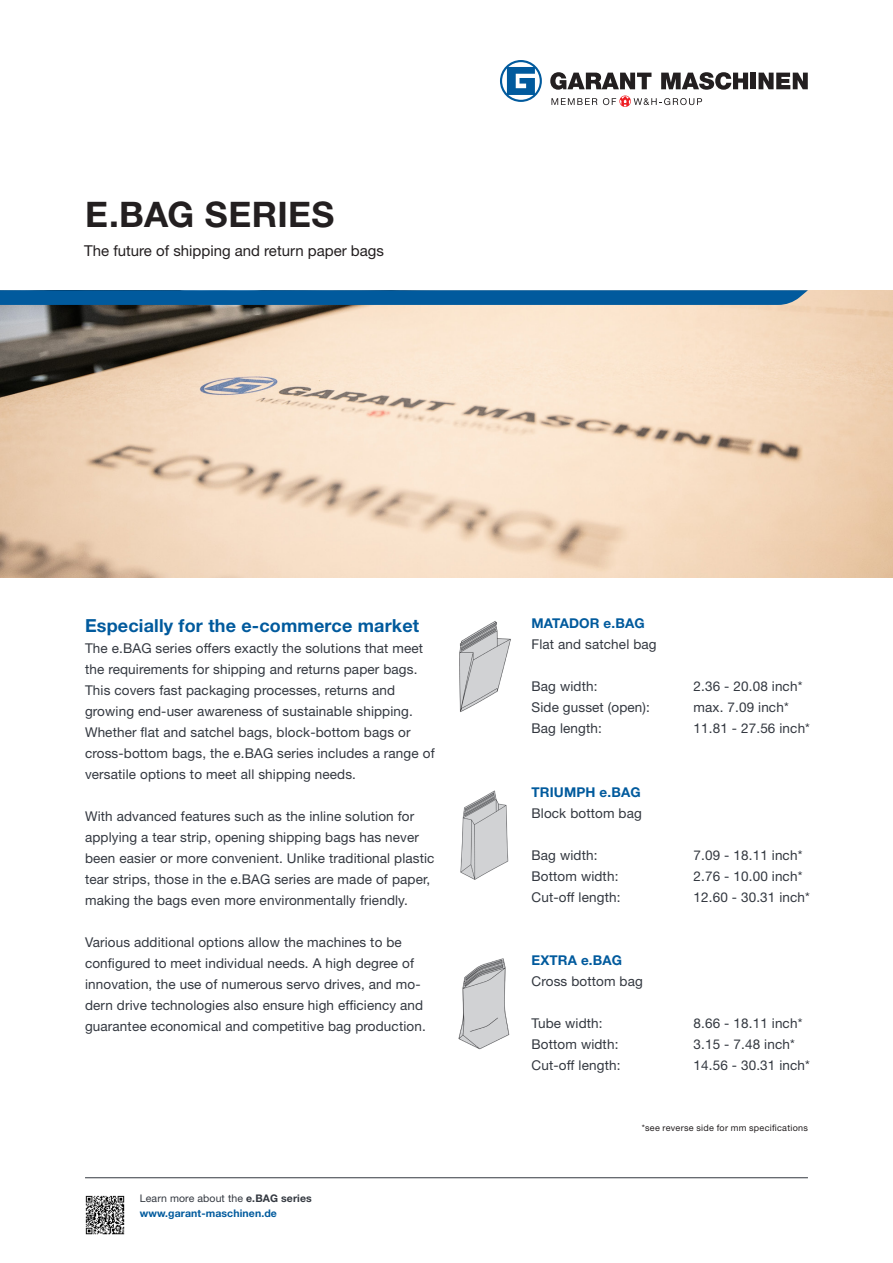
<style>
.page{position:relative;width:893px;height:1263px;background:#fff}
.page>*{position:absolute;margin:0;border:0;box-sizing:border-box;transform-origin:0 0}
.t1{font:700 35.25px "Helvetica Neue LT Std";letter-spacing:.01em;color:#231f20}
.t2{font:700 18px "Helvetica Neue LT Std";letter-spacing:.01em;color:#015a9d}
.t3{font:15px "Helvetica Neue LT Std";color:#231f20}
.t4{font:13.5px/21px "Helvetica Neue LT Std";letter-spacing:.01em;color:#333840}
.t5{font:700 13.5px "Helvetica Neue LT Std";letter-spacing:.01em;color:#015a9d}
.t6{font:10.5px "Helvetica Neue LT Std";letter-spacing:.01em;color:#333840}
.t7{font:700 10.5px "Helvetica Neue LT Std";letter-spacing:.01em;color:#015a9d}
.TH_Bildunterschrift_Adresse{font:9px "Helvetica Neue LT Std";letter-spacing:.035em;color:#231f20}
.s1{font-weight:700}
</style>
<div class="page">
<img style="left:0;top:290px;width:893px;height:288px">
<hr style="left:85px;top:1177px;width:723px;height:1px;background:#333840">
<svg style="left:0;top:290px;width:808px;height:15px;background:#075c9d"></svg>
<svg style="left:551px;top:98px;width:46px;height:7px"></svg>
<svg style="left:603px;top:96px;width:99px;height:11px"></svg>
<svg style="left:500px;top:60px;width:42px;height:42px"></svg>
<svg style="left:550px;top:72px;width:101px;height:18px"></svg>
<svg style="left:661px;top:72px;width:87px;height:18px"></svg>
<div style="left:751px;top:73px;width:5px;height:16px;background:#231f20"></div>
<svg style="left:758px;top:73px;width:50px;height:16px"></svg>
<img style="left:85px;top:1195px;width:40px;height:40px">
<img style="left:459px;top:621px;width:52px;height:91px">
<img style="left:460px;top:790px;width:49px;height:90px">
<img style="left:458px;top:958px;width:52px;height:92px">
<p class="t1" style="left:85px;top:193px;width:251px">E.BAG SERIES</p>
<p class="t3" style="left:84px;top:241px;width:301px">The future of shipping and return paper bags</p>
<p class="t2" style="left:85px;top:614px;width:336px">Especially for the e-commerce market</p>
<p class="t4" style="left:85px;top:637px;width:351px">The e.BAG series offers exactly the solutions that meet the requirements for shipping and returns paper bags.<br>This covers fast packaging processes, returns and growing end-user awareness of sustainable shipping.<br>Whether flat and satchel bags, block-bottom bags or cross-bottom bags, the e.BAG series includes a range of versatile options to meet all shipping needs.</p>
<p class="t4" style="left:85px;top:805px;width:351px">With advanced features such as the inline solution for applying a tear strip, opening shipping bags has never been easier or more convenient. Unlike traditional plastic tear strips, those in the e.BAG series are made of paper, making the bags even more environmentally friendly.</p>
<p class="t4" style="left:85px;top:931px;width:342px">Various additional options allow the machines to be configured to meet individual needs. A high degree of innovation, the use of numerous servo drives, and mo&shy;dern drive technologies also ensure high efficiency and guarantee economical and competitive bag production.</p>
<p class="t6" style="left:140px;top:1191px;width:173px">Learn more about the <span class="s1">e.BAG series</span></p>
<p class="t7" style="left:140px;top:1206px;width:139px">www.garant-maschinen.de</p>
<p class="t5" style="left:531px;top:615px;width:115px">MATADOR e.BAG</p>
<p class="t4" style="left:531px;top:634px;width:127px">Flat and satchel bag</p>
<p class="t4" style="left:531px;top:676px;width:67px">Bag width:</p>
<p class="t4" style="left:693px;top:676px;width:110px">2.36 - 20.08 inch*</p>
<p class="t4" style="left:531px;top:697px;width:120px">Side gusset (open):</p>
<p class="t4" style="left:693px;top:697px;width:97px">max. 7.09 inch*</p>
<p class="t4" style="left:531px;top:718px;width:72px">Bag length:</p>
<p class="t4" style="left:693px;top:718px;width:118px">11.81 - 27.56 inch*</p>
<p class="t5" style="left:531px;top:784px;width:111px">TRIUMPH e.BAG</p>
<p class="t4" style="left:531px;top:803px;width:112px">Block bottom bag</p>
<p class="t4" style="left:531px;top:845px;width:67px">Bag width:</p>
<p class="t4" style="left:693px;top:845px;width:110px">7.09 - 18.11 inch*</p>
<p class="t4" style="left:531px;top:866px;width:88px">Bottom width:</p>
<p class="t4" style="left:693px;top:866px;width:110px">2.76 - 10.00 inch*</p>
<p class="t4" style="left:531px;top:887px;width:90px">Cut-off length:</p>
<p class="t4" style="left:693px;top:887px;width:118px">12.60 - 30.31 inch*</p>
<p class="t5" style="left:531px;top:951px;width:92px">EXTRA e.BAG</p>
<p class="t4" style="left:531px;top:970px;width:113px">Cross bottom bag</p>
<p class="t4" style="left:531px;top:1012px;width:73px">Tube width:</p>
<p class="t4" style="left:693px;top:1012px;width:110px">8.66 - 18.11 inch*</p>
<p class="t4" style="left:531px;top:1033px;width:88px">Bottom width:</p>
<p class="t4" style="left:693px;top:1033px;width:103px">3.15 - 7.48 inch*</p>
<p class="t4" style="left:531px;top:1054px;width:90px">Cut-off length:</p>
<p class="t4" style="left:693px;top:1054px;width:118px">14.56 - 30.31 inch*</p>
<p class="TH_Bildunterschrift_Adresse" style="left:642px;top:1122px;width:168px">*see reverse side for mm specifications</p>
</div>
